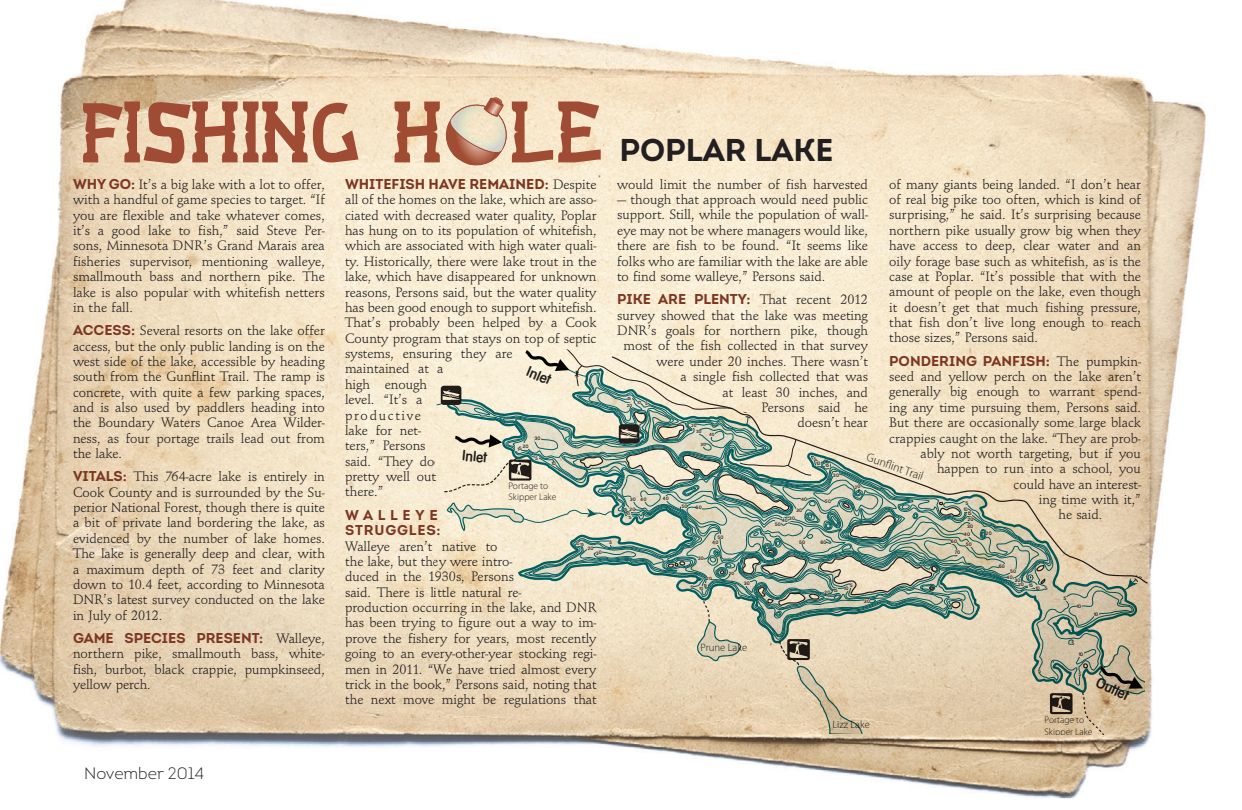
<style>
.page{position:relative;width:1242px;height:810px;background:#fff}
.page>*{position:absolute;margin:0;border:0;box-sizing:border-box;transform-origin:0 0}
.t1{font:700 31.5px "Intro";color:#231f20}
.t2{font:300 16.5px "Intro";color:#231f20}
.t3{font:14.25px/15.5px "Schnittger";color:#231f20;text-align:justify}
.t4{font:700 14.25px "Intro";color:#7c3621}
.t5{font:700 14.25px/15.5px "Intro";letter-spacing:.055em;color:#7c3621}
.t6{font:700 14.25px "Mercedes";color:#231f20}
.t7{font:300 11.85px "Myriad Pro";color:#231f20}
.t8{font:300 10.65px "Myriad Pro";color:#231f20}
.t9{font:300 9.45px/11.4px "Myriad Pro";color:#231f20}
.t10{font:700 4.65px/5.4px "Mercedes";color:#231f20}
.t11{font:700 4.35px/5.8px "Mercedes";color:#231f20;scale:.94 1}
.s1{font-family:"Intro";font-weight:700;color:#7c3621}
.s2{font-family:"Schnittger";font-weight:400;color:#231f20}
</style>
<div class="page">
<img style="left:0;top:0;width:1206px;height:798px">
<svg style="left:83px;top:102px;width:276px;height:62px;background:#c9967b"></svg>
<svg style="left:395px;top:97px;width:206px;height:72px;background:#d7b096"></svg>
<svg style="left:436px;top:349px;width:714px;height:386px;background:#d2ccb3"></svg>
<p class="t3" style="left:73px;top:177px;width:253px"><span class="s1">WHY GO:</span> It’s a big lake with a lot to offer, with a handful of game species to target. “If you are flexible and take whatever comes, it’s a good lake to fish,” said Steve Per&shy;sons, Minnesota DNR’s Grand Marais area fisheries supervisor, mentioning walleye, smallmouth bass and northern pike. The lake is also popular with whitefish netters in the fall.</p>
<p class="t3" style="left:73px;top:323px;width:253px"><span class="s1">ACCESS:</span> Several resorts on the lake offer access, but the only public landing is on the west side of the lake, accessible by heading south from the Gunflint Trail. The ramp is concrete, with quite a few parking spaces, and is also used by paddlers heading into the Boundary Waters Canoe Area Wilder&shy;ness, as four portage trails lead out from the lake.</p>
<p class="t3" style="left:73px;top:469px;width:253px"><span class="s1">VITALS:</span> This 764-acre lake is entirely in Cook County and is surrounded by the Su&shy;perior National Forest, though there is quite a bit of private land bordering the lake, as evidenced by the number of lake homes.<br>The lake is generally deep and clear, with a maximum depth of 73 feet and clarity down to 10.4 feet, according to Minnesota DNR’s latest survey conducted on the lake in July of 2012.</p>
<p class="t4" style="left:73px;top:629px;width:253px">GAME SPECIES PRESENT: <span class="s2">Walleye,</span></p>
<p class="t3" style="left:73px;top:646px;width:253px">northern pike, smallmouth bass, white&shy;fish, burbot, black crappie, pumpkinseed, yellow perch.</p>
<p class="t4" style="left:345px;top:175px;width:253px">WHITEFISH HAVE REMAINED: <span class="s2">Despite</span></p>
<p class="t3" style="left:345px;top:192px;width:253px;text-align:left">all of the homes on the lake, which are asso&shy;ciated with decreased water quality, Poplar has hung on to its population of whitefish, which are associated with high water quali&shy;ty. Historically, there were lake trout in the lake, which have disappeared for unknown reasons, Persons said, but the water quality has been good enough to support whitefish.<br>That’s probably been helped by a Cook<br>County program that stays on top of septic systems, ensuring they are<br>maintained at a<br>high enough<br>level. “It’s a<br>productive<br>lake for net-<br>ters,” Persons<br>said. “They do<br>pretty well out<br>there.”</p>
<p class="t5" style="left:345px;top:507px;width:97px">WALLEYE<br>STRUGGLES:</p>
<p class="t3" style="left:345px;top:538px;width:253px;text-align:left">Walleye aren’t native to<br>the lake, but they were intro-<br>duced in the 1930s, Persons<br>said. There is little natural re-<br>production occurring in the lake, and DNR has been trying to figure out a way to im&shy;prove the fishery for years, most recently going to an every-other-year stocking regi&shy;men in 2011. “We have tried almost every trick in the book,” Persons said, noting that the next move might be regulations that</p>
<p class="t6" style="left:530px;top:363px;width:26px;rotate:22deg">Inlet</p>
<p class="t6" style="left:463px;top:447px;width:26px;rotate:5deg">Inlet</p>
<p class="t9" style="left:508px;top:480px;width:49px">Portage to<br>Skipper Lake</p>
<p class="t2" style="left:84px;top:763px;width:121px">November 2014</p>
<h1 class="t1" style="left:620px;top:130px;width:216px">POPLAR LAKE</h1>
<p class="t3" style="left:889px;top:177px;width:253px">of many giants being landed. “I don’t hear of real big pike too often, which is kind of surprising,” he said. It’s surprising because northern pike usually grow big when they have access to deep, clear water and an oily forage base such as whitefish, as is the case at Poplar. “It’s possible that with the amount of people on the lake, even though it doesn’t get that much fishing pressure, that fish don’t live long enough to reach those sizes,” Persons said.</p>
<p class="t4" style="left:889px;top:352px;width:253px">PONDERING PANFISH: <span class="s2">The pumpkin-</span></p>
<p class="t3" style="left:889px;top:369px;width:253px">seed and yellow perch on the lake aren’t</p>
<p class="t3" style="left:889px;top:384px;width:253px">generally big enough to warrant spend-</p>
<p class="t3" style="left:889px;top:400px;width:253px">ing any time pursuing them, Persons said.</p>
<p class="t3" style="left:889px;top:415px;width:253px">But there are occasionally some large black</p>
<p class="t3" style="left:889px;top:430px;width:253px">crappies caught on the lake. “They are prob-</p>
<p class="t3" style="left:921px;top:446px;width:222px">ably not worth targeting, but if you</p>
<p class="t3" style="left:937px;top:461px;width:205px">happen to run into a school, you</p>
<p class="t3" style="left:1014px;top:477px;width:129px">could have an interest-</p>
<p class="t3" style="left:1039px;top:492px;width:104px">ing time with it,”</p>
<p class="t3" style="left:1058px;top:507px;width:45px">he said.</p>
<p class="t3" style="left:617px;top:177px;width:252px">would limit the number of fish harvested</p>
<p class="t3" style="left:617px;top:192px;width:252px">— though that approach would need public support. Still, while the population of wall&shy;eye may not be where managers would like, there are fish to be found. “It seems like folks who are familiar with the lake are able to find some walleye,” Persons said.</p>
<p class="t4" style="left:617px;top:290px;width:252px">PIKE ARE PLENTY: <span class="s2">That recent 2012</span></p>
<p class="t3" style="left:617px;top:308px;width:252px;text-align:right">survey showed that the lake was meeting<br>DNR’s goals for northern pike, though most of the fish collected in that survey were under 20 inches. There wasn’t<br>a single fish collected that was<br>at least 30 inches, and<br>Persons said he<br>doesn’t hear</p>
<p class="t11" style="left:696px;top:423px;width:7px;text-indent:-5px;rotate:1deg">20<br>30</p>
<p class="t7" style="left:869px;top:451px;width:61px;rotate:19deg">Gunfl int Trail</p>
<p class="t10" style="left:816px;top:457px;width:15px;text-indent:-3px;rotate:-1deg">5<br>10 15</p>
<p class="t10" style="left:681px;top:504px;width:8px">50</p>
<p class="t8" style="left:701px;top:642px;width:48px">Prune Lake</p>
<p class="t8" style="left:832px;top:718px;width:39px">Lizz Lake</p>
<p class="t10" style="left:964px;top:530px;width:9px;line-height:9.8px;text-align:center;rotate:-1deg">40<br>50</p>
<p class="t6" style="left:1100px;top:674px;width:36px;rotate:25deg">Outlet</p>
<p class="t9" style="left:1045px;top:714px;width:49px">Portage to<br>Skipper Lake</p>
</div>
